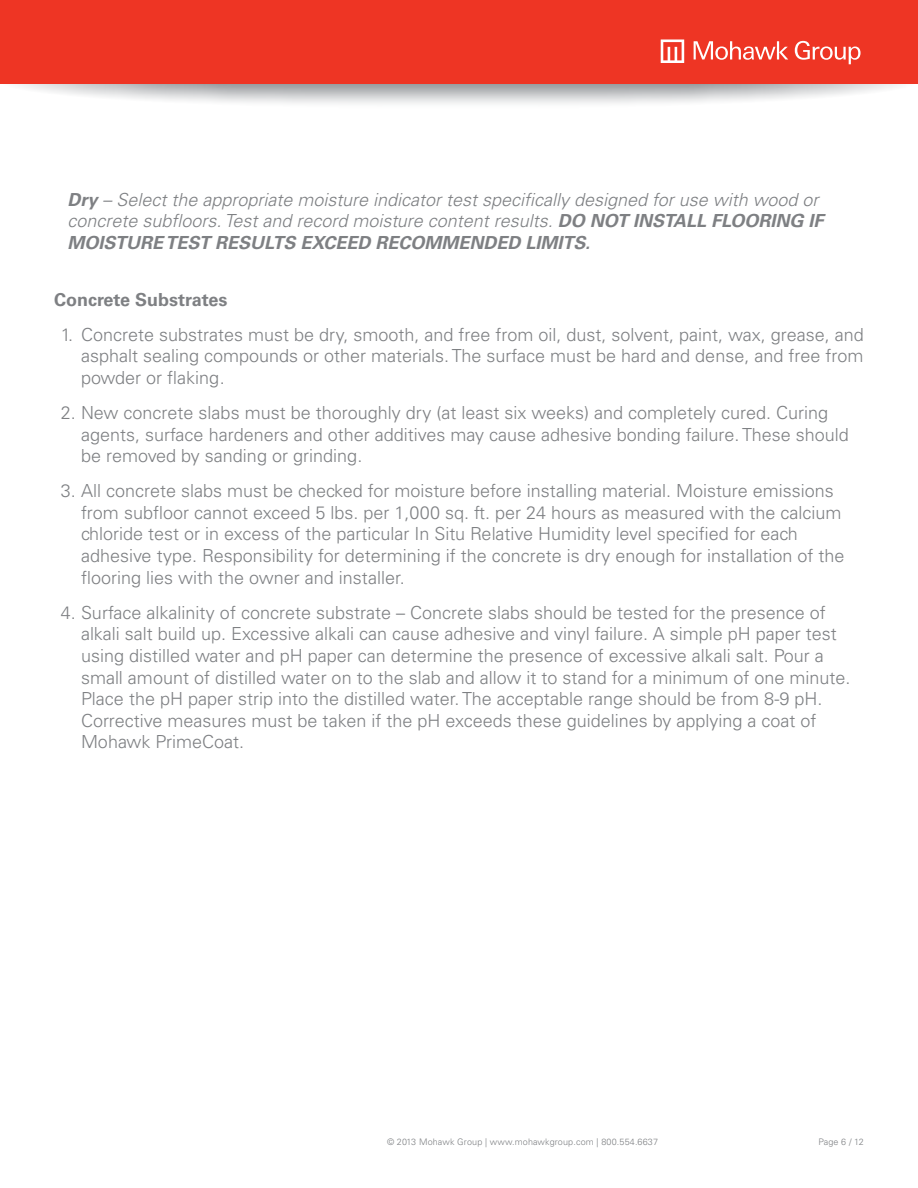
<style>
.page{position:relative;width:918px;height:1188px;background:#fff}
.page>*{position:absolute;margin:0;border:0;box-sizing:border-box;transform-origin:0 0}
.t1{font:300 18px/21.6px "Univers LT Std";color:#7e8083}
.t2{font:italic 300 18px/21.6px "Univers LT Std";color:#7e8083}
.t3{font:700 18px "Univers LT Std";color:#7e8083}
.t4{font:300 9px "Univers LT Std";letter-spacing:.015em;color:#7e8083}
.s1{font-weight:700}
</style>
<div class="page">
<svg style="left:0;top:55px;width:918px;height:54px"></svg>
<div style="left:0;top:0;width:918px;height:83px;background:#ee3524"></div>
<svg style="left:795px;top:41px;width:66px;height:23px"></svg>
<svg style="left:694px;top:41px;width:94px;height:19px"></svg>
<svg style="left:661px;top:39px;width:23px;height:24px"></svg>
<p class="t2" style="left:68px;top:189px;width:757px"><span class="s1">Dry</span> – Select the appropriate moisture indicator test specifically designed for use with wood or concrete subfloors. Test and record moisture content results. <span class="s1">DO NOT INSTALL FLOORING IF<br>MOISTURE TEST RESULTS EXCEED RECOMMENDED LIMITS.</span></p>
<p class="t3" style="left:54px;top:289px;width:175px">Concrete Substrates</p>
<p class="t1" style="left:81px;top:323px;width:784px;text-align:justify;text-indent:-20px">1. Concrete substrates must be dry, smooth, and free from oil, dust, solvent, paint, wax, grease, and asphalt sealing compounds or other materials. The surface must be hard and dense, and free from powder or flaking.</p>
<p class="t1" style="left:81px;top:402px;width:769px;text-indent:-20px">2. New concrete slabs must be thoroughly dry (at least six weeks) and completely cured. Curing agents, surface hardeners and other additives may cause adhesive bonding failure. These should be removed by sanding or grinding.</p>
<p class="t1" style="left:81px;top:480px;width:765px;text-indent:-20px">3. All concrete slabs must be checked for moisture before installing material. Moisture emissions from subfloor cannot exceed 5 lbs. per 1,000 sq. ft. per 24 hours as measured with the calcium chloride test or in excess of the particular In Situ Relative Humidity level specified for each adhesive type. Responsibility for determining if the concrete is dry enough for installation of the flooring lies with the owner and installer.</p>
<p class="t1" style="left:81px;top:602px;width:771px;text-indent:-20px">4. Surface alkalinity of concrete substrate – Concrete slabs should be tested for the presence of alkali salt build up. Excessive alkali can cause adhesive and vinyl failure. A simple pH paper test using distilled water and pH paper can determine the presence of excessive alkali salt. Pour a small amount of distilled water on to the slab and allow it to stand for a minimum of one minute.<br>Place the pH paper strip into the distilled water. The acceptable range should be from 8-9 pH.<br>Corrective measures must be taken if the pH exceeds these guidelines by applying a coat of Mohawk PrimeCoat.</p>
<p class="t4" style="left:387px;top:1136px;width:273px">© 2013 Mohawk Group | www.mohawkgroup.com | 800.554.6637</p>
<p class="t4" style="left:818px;top:1136px;width:47px">Page 6 / 12</p>
</div>
